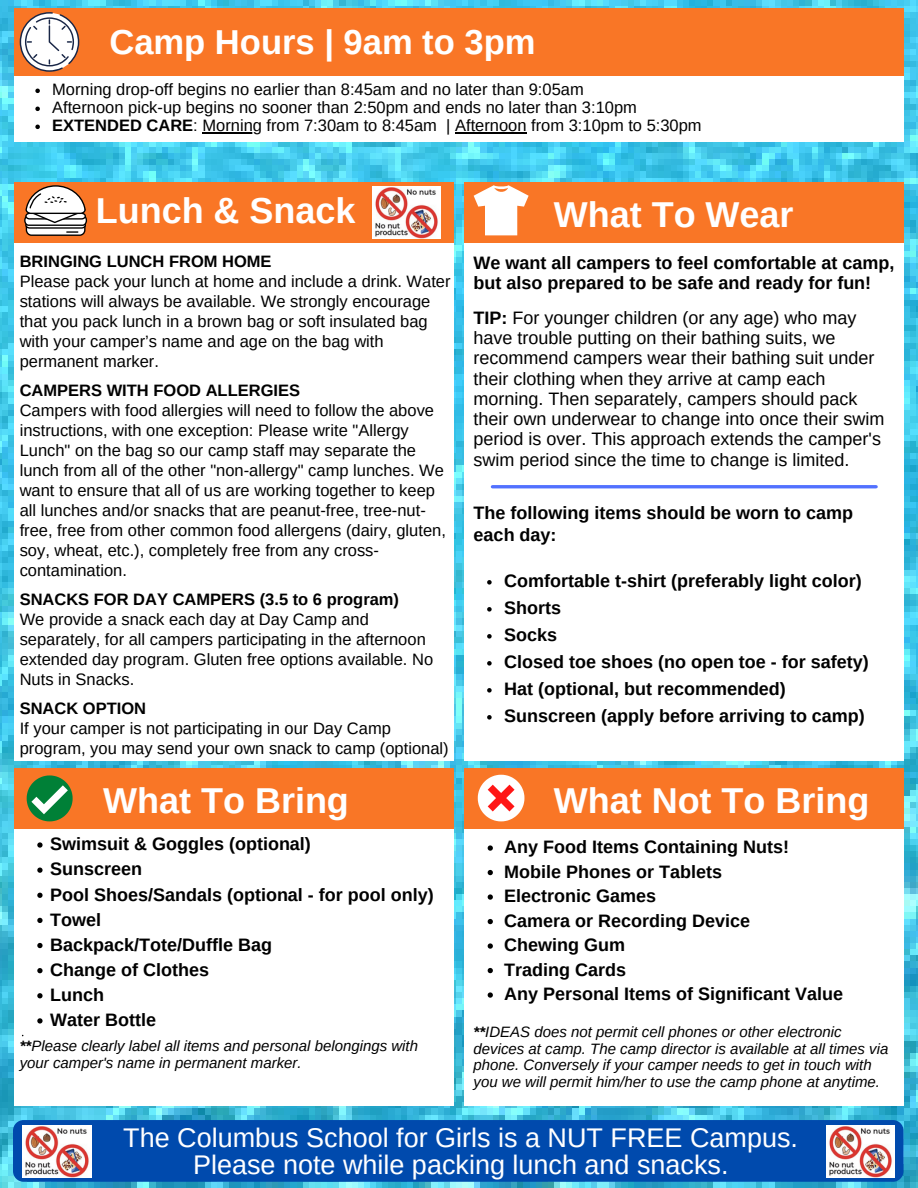
<style>
.page{position:relative;width:918px;height:1188px;background:#fff}
.page>*{position:absolute;margin:0;border:0;box-sizing:border-box;transform-origin:0 0}
.t1{font:700 36px "Arimo";color:#fff}
.t2{font:700 34.5px "Arimo";color:#fff}
.t3{font:27px/27px "Arimo";color:#fff;text-align:center}
.t4{font:700 18px/21.3px "Arimo";color:#000}
.t5{font:18px/20.2px "Arimo";color:#000}
.t6{font:16.5px/20px "Arimo";color:#000}
.t7{font:italic 15px/16.6px "Arimo";color:#000}
.s1{font-weight:700}
</style>
<div class="page">
<img style="left:0;top:0;width:918px;height:1188px">
<div style="left:14px;top:8px;width:890px;height:68px;background:#f97626"></div>
<svg style="left:20px;top:12px;width:59px;height:60px"></svg>
<div style="left:14px;top:76px;width:890px;height:65px;background:#fff"></div>
<div style="left:14px;top:182px;width:439px;height:64px;background:#f97626"></div>
<div style="left:14px;top:243px;width:439px;height:517px;background:#fff"></div>
<div style="left:26px;top:215px;width:59px;height:20px;background:#fff;border-radius:5px"></div>
<div style="left:26px;top:215px;width:60px;height:21px;border:1px solid #000;border-radius:5px"></div>
<svg style="left:24px;top:185px;width:63px;height:48px"></svg>
<div style="left:465px;top:182px;width:439px;height:61px;background:#f97626"></div>
<div style="left:465px;top:243px;width:439px;height:517px;background:#fff"></div>
<svg style="left:474px;top:185px;width:55px;height:50px"></svg>
<hr style="left:492px;top:485px;width:384px;height:3px;background:#5271ff">
<div style="left:465px;top:768px;width:439px;height:61px;background:#f97626"></div>
<div style="left:465px;top:829px;width:439px;height:276px;background:#fff"></div>
<svg style="left:478px;top:775px;width:46px;height:46px"></svg>
<div style="left:14px;top:768px;width:439px;height:61px;background:#f97626"></div>
<div style="left:14px;top:829px;width:439px;height:276px;background:#fff"></div>
<svg style="left:27px;top:775px;width:46px;height:46px"></svg>
<svg style="left:35px;top:89px;width:5px;height:4px"></svg>
<svg style="left:35px;top:107px;width:5px;height:4px"></svg>
<svg style="left:35px;top:125px;width:5px;height:4px"></svg>
<hr style="left:202px;top:132px;width:60px;height:2px;background:#000">
<hr style="left:455px;top:132px;width:72px;height:2px;background:#000">
<svg style="left:37px;top:842px;width:6px;height:6px"></svg>
<svg style="left:37px;top:868px;width:6px;height:5px"></svg>
<svg style="left:37px;top:893px;width:6px;height:5px"></svg>
<svg style="left:37px;top:918px;width:6px;height:5px"></svg>
<svg style="left:37px;top:943px;width:6px;height:5px"></svg>
<svg style="left:37px;top:968px;width:6px;height:5px"></svg>
<svg style="left:37px;top:993px;width:6px;height:5px"></svg>
<svg style="left:37px;top:1018px;width:6px;height:6px"></svg>
<svg style="left:488px;top:845px;width:5px;height:6px"></svg>
<svg style="left:488px;top:870px;width:5px;height:5px"></svg>
<svg style="left:488px;top:894px;width:5px;height:6px"></svg>
<svg style="left:488px;top:919px;width:5px;height:5px"></svg>
<svg style="left:488px;top:943px;width:5px;height:6px"></svg>
<svg style="left:488px;top:968px;width:5px;height:5px"></svg>
<svg style="left:488px;top:992px;width:5px;height:6px"></svg>
<img style="left:372px;top:187px;width:69px;height:52px">
<svg style="left:487px;top:580px;width:5px;height:5px"></svg>
<svg style="left:487px;top:607px;width:5px;height:5px"></svg>
<svg style="left:487px;top:634px;width:5px;height:5px"></svg>
<svg style="left:487px;top:661px;width:5px;height:5px"></svg>
<svg style="left:487px;top:688px;width:5px;height:5px"></svg>
<svg style="left:487px;top:715px;width:5px;height:5px"></svg>
<div style="left:13px;top:1120px;width:890px;height:62px;background:#004aad;border-radius:11px"></div>
<img style="left:23px;top:1125px;width:69px;height:52px">
<img style="left:826px;top:1125px;width:69px;height:52px">
<h4 class="t2" style="left:109px;top:23px;width:428px">Camp Hours | 9am to 3pm</h4>
<p class="t6" style="left:52px;top:80px;width:533px">Morning drop-off begins no earlier than 8:45am and no later than 9:05am</p>
<h1 class="t6" style="left:52px;top:98px;width:586px">Afternoon pick-up begins no sooner than 2:50pm and ends no later than 3:10pm</h1>
<p class="t6" style="left:52px;top:116px;width:651px"><span class="s1">EXTENDED CARE</span>: Morning from 7:30am to 8:45am | Afternoon from 3:10pm to 5:30pm</p>
<h4 class="t1" style="left:96px;top:190px;width:261px">Lunch &amp; Snack</h4>
<h4 class="t1" style="left:554px;top:194px;width:241px">What To Wear</h4>
<p class="t4" style="left:474px;top:252px;width:422px;line-height:20.2px">We want all campers to feel comfortable at camp, but also prepared to be safe and ready for fun!</p>
<h1 class="t5" style="left:474px;top:307px;width:412px"><span class="s1">TIP:</span> For younger children (or any age) who may have trouble putting on their bathing suits, we recommend campers wear their bathing suit under their clothing when they arrive at camp each morning. Then separately, campers should pack their own underwear to change into once their swim period is over. This approach extends the camper's swim period since the time to change is limited.</h1>
<p class="t6" style="left:20px;top:252px;width:432px"><span class="s1">BRINGING LUNCH FROM HOME<br></span>Please pack your lunch at home and include a drink. Water stations will always be available. We strongly encourage that you pack lunch in a brown bag or soft insulated bag with your camper’s name and age on the bag with permanent marker.</p>
<h1 class="t6" style="left:20px;top:380px;width:428px"><span class="s1">CAMPERS WITH FOOD ALLERGIES<br></span>Campers with food allergies will need to follow the above instructions, with one exception: Please write "Allergy Lunch" on the bag so our camp staff may separate the lunch from all of the other "non-allergy" camp lunches. We want to ensure that all of us are working together to keep all lunches and/or snacks that are peanut-free, tree-nut&shy;free, free from other common food allergens (dairy, gluten, soy, wheat, etc.), completely free from any cross&shy;contamination.</h1>
<p class="t6" style="left:20px;top:589px;width:415px"><span class="s1">SNACKS FOR DAY CAMPERS (3.5 to 6 program)<br></span>We provide a snack each day at Day Camp and separately, for all campers participating in the afternoon extended day program. Gluten free options available. No Nuts in Snacks.</p>
<p class="t6" style="left:20px;top:698px;width:431px"><span class="s1">SNACK OPTION<br></span>If your camper is not participating in our Day Camp program, you may send your own snack to camp (optional)</p>
<p class="t4" style="left:474px;top:502px;width:381px">The following items should be worn to camp each day:</p>
<p class="t4" style="left:504px;top:570px;width:359px">Comfortable t-shirt (preferably light color)</p>
<h1 class="t4" style="left:504px;top:597px;width:58px">Shorts</h1>
<p class="t4" style="left:504px;top:624px;width:54px">Socks</p>
<p class="t4" style="left:504px;top:651px;width:366px">Closed toe shoes (no open toe - for safety)</p>
<p class="t4" style="left:504px;top:678px;width:283px">Hat (optional, but recommended)</p>
<p class="t4" style="left:504px;top:705px;width:362px">Sunscreen (apply before arriving to camp)</p>
<h4 class="t1" style="left:103px;top:780px;width:247px">What To Bring</h4>
<h3 class="t1" style="left:554px;top:780px;width:317px">What Not To Bring</h3>
<h3 class="t4" style="left:50px;top:833px;width:262px">Swimsuit &amp; Goggles (optional)</h3>
<p class="t4" style="left:50px;top:859px;width:93px">Sunscreen</p>
<p class="t4" style="left:50px;top:884px;width:385px">Pool Shoes/Sandals (optional - for pool only)</p>
<p class="t4" style="left:50px;top:909px;width:52px">Towel</p>
<p class="t4" style="left:50px;top:934px;width:223px">Backpack/Tote/Duffle Bag</p>
<p class="t4" style="left:50px;top:959px;width:160px">Change of Clothes</p>
<p class="t4" style="left:50px;top:984px;width:55px">Lunch</p>
<p class="t4" style="left:50px;top:1009px;width:107px">Water Bottle</p>
<h1 class="t7" style="left:20px;top:1037px;width:400px"><span class="s1">**</span>Please clearly label all items and personal belongings with your camper's name in permanent marker.</h1>
<p class="t4" style="left:504px;top:836px;width:286px">Any Food Items Containing Nuts!</p>
<p class="t4" style="left:504px;top:861px;width:219px">Mobile Phones or Tablets</p>
<p class="t4" style="left:504px;top:885px;width:154px">Electronic Games</p>
<p class="t4" style="left:504px;top:910px;width:247px">Camera or Recording Device</p>
<p class="t4" style="left:504px;top:934px;width:122px">Chewing Gum</p>
<p class="t4" style="left:504px;top:959px;width:123px">Trading Cards</p>
<p class="t4" style="left:504px;top:983px;width:340px">Any Personal Items of Significant Value</p>
<p class="t7" style="left:474px;top:1024px;width:416px"><span class="s1">**</span>IDEAS does not permit cell phones or other electronic devices at camp. The camp director is available at all times via phone. Conversely if your camper needs to get in touch with you we will permit him/her to use the camp phone at anytime.</p>
<p class="t3" style="left:123px;top:1124px;width:676px">The Columbus School for Girls is a NUT FREE Campus.<br>Please note while packing lunch and snacks.</p>
</div>
